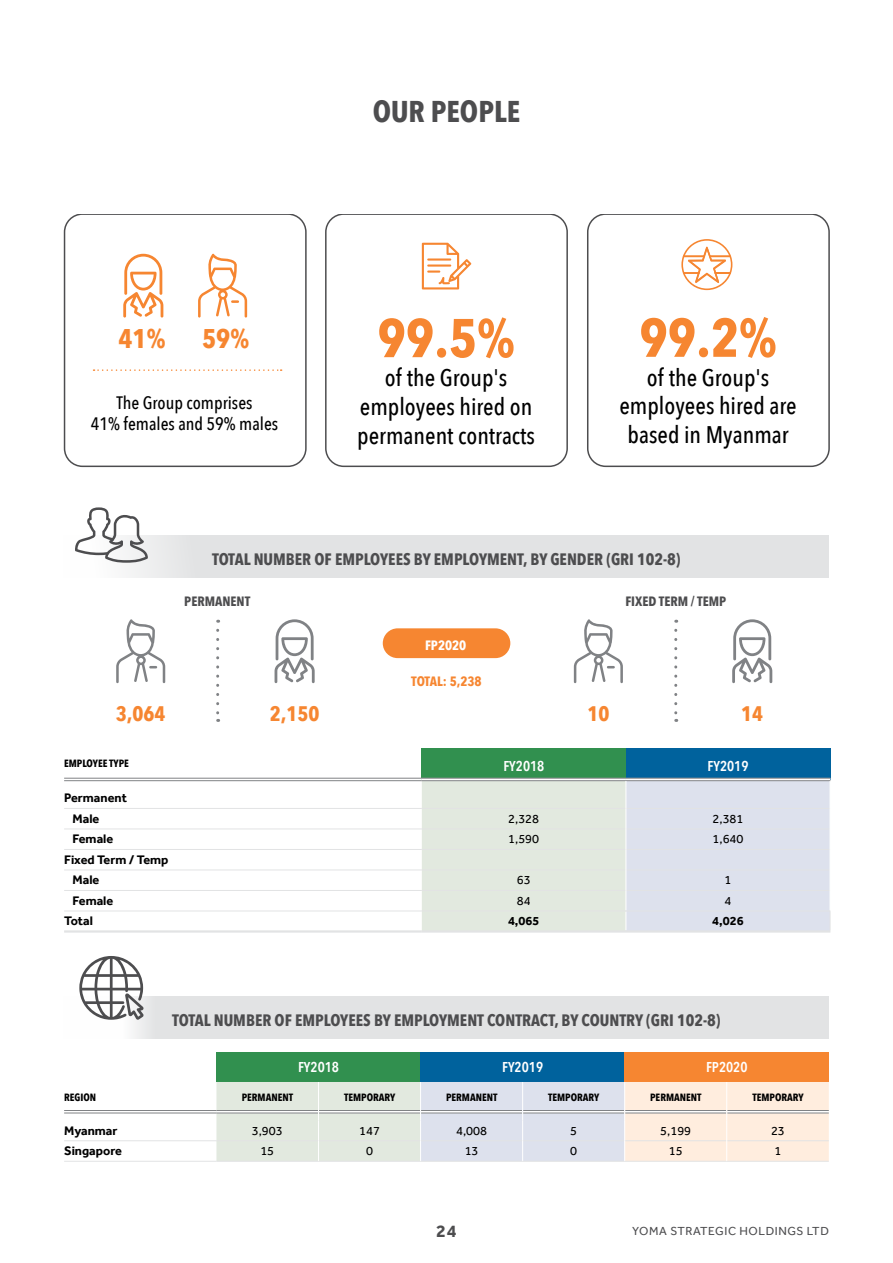
<style>
.page{position:relative;width:893px;height:1263px;background:#fff}
.page>*{position:absolute;margin:0;border:0;box-sizing:border-box;transform-origin:0 0}
.t1{font:700 54px "Avenir Next Condensed";color:#f68631}
.t2{font:700 30px "Avenir Next Condensed";color:#4d4d4f}
.t3{font:700 27px "Avenir Next Condensed";color:#f68631}
.t4{font:500 24px/28.8px "Avenir Next Condensed";color:#000;text-align:center}
.t5{font:700 21px "Avenir Next Condensed";color:#f68631}
.t6{font:500 18px/21.6px "Avenir Next Condensed";color:#000;text-align:center}
.t7{font:700 18px "Effra";color:#4d4d4f}
.t8{font:700 16.5px "Avenir Next Condensed";color:#4d4d4f}
.t9{font:600 14.25px "Avenir Next Condensed";color:#fff}
.t10{font:700 13.5px "Avenir Next Condensed";color:#4d4d4f}
.t11{font:700 13.5px "Avenir Next Condensed";letter-spacing:-.005em;color:#f68631}
.t12{font:700 13.5px "Avenir Next Condensed";color:#fff}
.t13{font:700 12.75px/20.5px "Effra";color:#000}
.t14{font:12.75px "Effra";color:#000}
.t15{font:12px "Effra";letter-spacing:.05em;color:#4d4d4f}
.t16{font:700 10.5px "Avenir Next Condensed";color:#000}
</style>
<div class="page">
<div style="left:587px;top:213px;width:243px;height:254px;border:2px solid #4d4d4f;border-radius:18px"></div>
<div style="left:325px;top:213px;width:243px;height:254px;border:2px solid #4d4d4f;border-radius:18px"></div>
<div style="left:64px;top:213px;width:243px;height:254px;border:2px solid #4d4d4f;border-radius:18px"></div>
<div style="left:64px;top:535px;width:765px;height:43px;background:#e2e3e4"></div>
<div style="left:64px;top:996px;width:765px;height:42px;background:#e2e3e4"></div>
<div style="left:216px;top:1052px;width:205px;height:30px;background:#31904f"></div>
<div style="left:421px;top:1052px;width:204px;height:30px;background:#00629d"></div>
<div style="left:625px;top:1052px;width:204px;height:30px;background:#f68631"></div>
<hr style="left:64px;top:1140px;width:152px;height:1px;background:#e2e3e4">
<hr style="left:64px;top:1161px;width:152px;height:1px;background:#e2e3e4">
<hr style="left:216px;top:1161px;width:103px;height:1px;background:#e2e3e4">
<hr style="left:319px;top:1161px;width:102px;height:1px;background:#e2e3e4">
<hr style="left:421px;top:1161px;width:102px;height:1px;background:#e2e3e4">
<hr style="left:523px;top:1161px;width:102px;height:1px;background:#e2e3e4">
<hr style="left:625px;top:1161px;width:102px;height:1px;background:#e2e3e4">
<hr style="left:727px;top:1161px;width:102px;height:1px;background:#e2e3e4">
<hr style="left:64px;top:1110px;width:152px;height:1px;background:#808285">
<hr style="left:64px;top:1113px;width:152px;height:1px;background:#808285">
<svg style="left:216px;top:1082px;width:613px;height:79px;background:#e7e5e1"></svg>
<div style="left:422px;top:748px;width:204px;height:31px;background:#31904f"></div>
<div style="left:626px;top:748px;width:204px;height:31px;background:#00629d"></div>
<hr style="left:64px;top:890px;width:358px;height:1px;background:#e2e3e4">
<hr style="left:64px;top:778px;width:358px;height:1px;background:#808285">
<hr style="left:64px;top:780px;width:358px;height:1px;background:#808285">
<hr style="left:422px;top:778px;width:204px;height:1px;background:#808285">
<hr style="left:626px;top:778px;width:204px;height:1px;background:#808285">
<hr style="left:64px;top:828px;width:358px;height:1px;background:#e2e3e4">
<hr style="left:64px;top:869px;width:358px;height:1px;background:#e2e3e4">
<hr style="left:64px;top:808px;width:358px;height:1px;background:#e2e3e4">
<hr style="left:64px;top:849px;width:358px;height:1px;background:#e2e3e4">
<hr style="left:64px;top:910px;width:358px;height:1px;background:#e2e3e4">
<svg style="left:422px;top:779px;width:409px;height:152px;background:#dfe4e5"></svg>
<hr style="left:64px;top:930px;width:358px;height:3px;background:#e2e3e4">
<hr style="left:422px;top:930px;width:204px;height:3px;background:#e2e3e4">
<hr style="left:626px;top:930px;width:204px;height:3px;background:#e2e3e4">
<svg style="left:79px;top:956px;width:65px;height:64px"></svg>
<svg style="left:75px;top:507px;width:73px;height:56px"></svg>
<div style="left:383px;top:628px;width:127px;height:30px;background:#f68631;border-radius:15px"></div>
<svg style="left:216px;top:630px;width:3px;height:92px"></svg>
<svg style="left:674px;top:630px;width:3px;height:92px"></svg>
<svg style="left:116px;top:619px;width:49px;height:64px"></svg>
<svg style="left:574px;top:619px;width:49px;height:64px"></svg>
<svg style="left:275px;top:619px;width:40px;height:64px"></svg>
<svg style="left:198px;top:254px;width:49px;height:64px"></svg>
<svg style="left:123px;top:254px;width:40px;height:64px"></svg>
<svg style="left:732px;top:619px;width:40px;height:64px"></svg>
<svg style="left:94px;top:369px;width:188px;height:2px"></svg>
<svg style="left:681px;top:239px;width:51px;height:51px"></svg>
<svg style="left:422px;top:243px;width:49px;height:46px"></svg>
<h2 class="t2" style="left:373px;top:93px;width:149px">OUR PEOPLE</h2>
<h3 class="t3" style="left:118px;top:322px;width:49px">41%</h3>
<h3 class="t3" style="left:202px;top:322px;width:49px">59%</h3>
<h1 class="t1" style="left:639px;top:305px;width:139px">99.2%</h1>
<h3 class="t4" style="left:619px;top:363px;width:179px">of the Group's employees hired are based in Myanmar</h3>
<h1 class="t1" style="left:378px;top:305px;width:139px">99.5%</h1>
<h3 class="t4" style="left:357px;top:363px;width:179px">of the Group's employees hired on permanent contracts</h3>
<p class="t6" style="left:91px;top:392px;width:189px">The Group comprises<br>41% females and 59% males</p>
<p class="t8" style="left:212px;top:549px;width:470px">TOTAL NUMBER OF EMPLOYEES BY EMPLOYMENT, BY GENDER (GRI 102-8)</p>
<p class="t10" style="left:184px;top:593px;width:68px">PERMANENT</p>
<p class="t12" style="left:425px;top:637px;width:43px">FP2020</p>
<p class="t11" style="left:411px;top:673px;width:72px">TOTAL: 5,238</p>
<p class="t10" style="left:625px;top:592px;width:102px">FIXED TERM / TEMP</p>
<p class="t5" style="left:116px;top:700px;width:51px">3,064</p>
<p class="t5" style="left:270px;top:700px;width:51px">2,150</p>
<p class="t5" style="left:587px;top:700px;width:24px">10</p>
<p class="t5" style="left:741px;top:700px;width:24px">14</p>
<p class="t16" style="left:64px;top:757px;width:66px">EMPLOYEE TYPE</p>
<p class="t9" style="left:503px;top:754px;width:43px">FY2018</p>
<p class="t9" style="left:707px;top:754px;width:43px">FY2019</p>
<p class="t13" style="left:73px;top:788px;width:56px;text-indent:-9px">Permanent<br>Male</p>
<p class="t14" style="left:508px;top:811px;width:33px">2,328</p>
<p class="t14" style="left:712px;top:811px;width:33px">2,381</p>
<p class="t13" style="left:73px;top:829px;width:42px">Female</p>
<p class="t14" style="left:508px;top:831px;width:33px">1,590</p>
<p class="t14" style="left:712px;top:831px;width:33px">1,640</p>
<p class="t13" style="left:73px;top:849px;width:97px;text-indent:-9px">Fixed Term / Temp<br>Male</p>
<p class="t14" style="left:517px;top:873px;width:15px">63</p>
<p class="t14" style="left:724px;top:873px;width:8px">1</p>
<p class="t13" style="left:73px;top:890px;width:42px">Female</p>
<p class="t14" style="left:517px;top:893px;width:15px">84</p>
<p class="t14" style="left:724px;top:893px;width:8px">4</p>
<p class="t13" style="left:64px;top:911px;width:30px">Total</p>
<p class="t13" style="left:508px;top:911px;width:33px">4,065</p>
<p class="t13" style="left:712px;top:911px;width:33px">4,026</p>
<p class="t8" style="left:172px;top:1010px;width:550px">TOTAL NUMBER OF EMPLOYEES BY EMPLOYMENT CONTRACT, BY COUNTRY (GRI 102-8)</p>
<p class="t9" style="left:298px;top:1055px;width:43px">FY2018</p>
<p class="t9" style="left:502px;top:1055px;width:43px">FY2019</p>
<p class="t9" style="left:706px;top:1055px;width:43px">FP2020</p>
<p class="t16" style="left:64px;top:1091px;width:34px">REGION</p>
<p class="t16" style="left:242px;top:1091px;width:53px">PERMANENT</p>
<p class="t16" style="left:344px;top:1091px;width:53px">TEMPORARY</p>
<p class="t16" style="left:446px;top:1091px;width:53px">PERMANENT</p>
<p class="t16" style="left:548px;top:1091px;width:53px">TEMPORARY</p>
<p class="t16" style="left:650px;top:1091px;width:53px">PERMANENT</p>
<p class="t16" style="left:752px;top:1091px;width:53px">TEMPORARY</p>
<p class="t13" style="left:64px;top:1120px;width:55px">Myanmar</p>
<p class="t14" style="left:252px;top:1123px;width:33px">3,903</p>
<p class="t14" style="left:359px;top:1123px;width:22px">147</p>
<p class="t14" style="left:456px;top:1123px;width:33px">4,008</p>
<p class="t14" style="left:570px;top:1123px;width:8px">5</p>
<p class="t14" style="left:660px;top:1123px;width:33px">5,199</p>
<p class="t14" style="left:771px;top:1123px;width:15px">23</p>
<p class="t13" style="left:64px;top:1140px;width:59px">Singapore</p>
<p class="t14" style="left:260px;top:1143px;width:15px">15</p>
<p class="t14" style="left:366px;top:1143px;width:8px">0</p>
<p class="t14" style="left:465px;top:1143px;width:15px">13</p>
<p class="t14" style="left:570px;top:1143px;width:8px">0</p>
<p class="t14" style="left:669px;top:1143px;width:15px">15</p>
<p class="t14" style="left:774px;top:1143px;width:8px">1</p>
<p class="t7" style="left:436px;top:1220px;width:22px">24</p>
<p class="t15" style="left:632px;top:1224px;width:198px">YOMA STRATEGIC HOLDINGS LTD</p>
</div>
